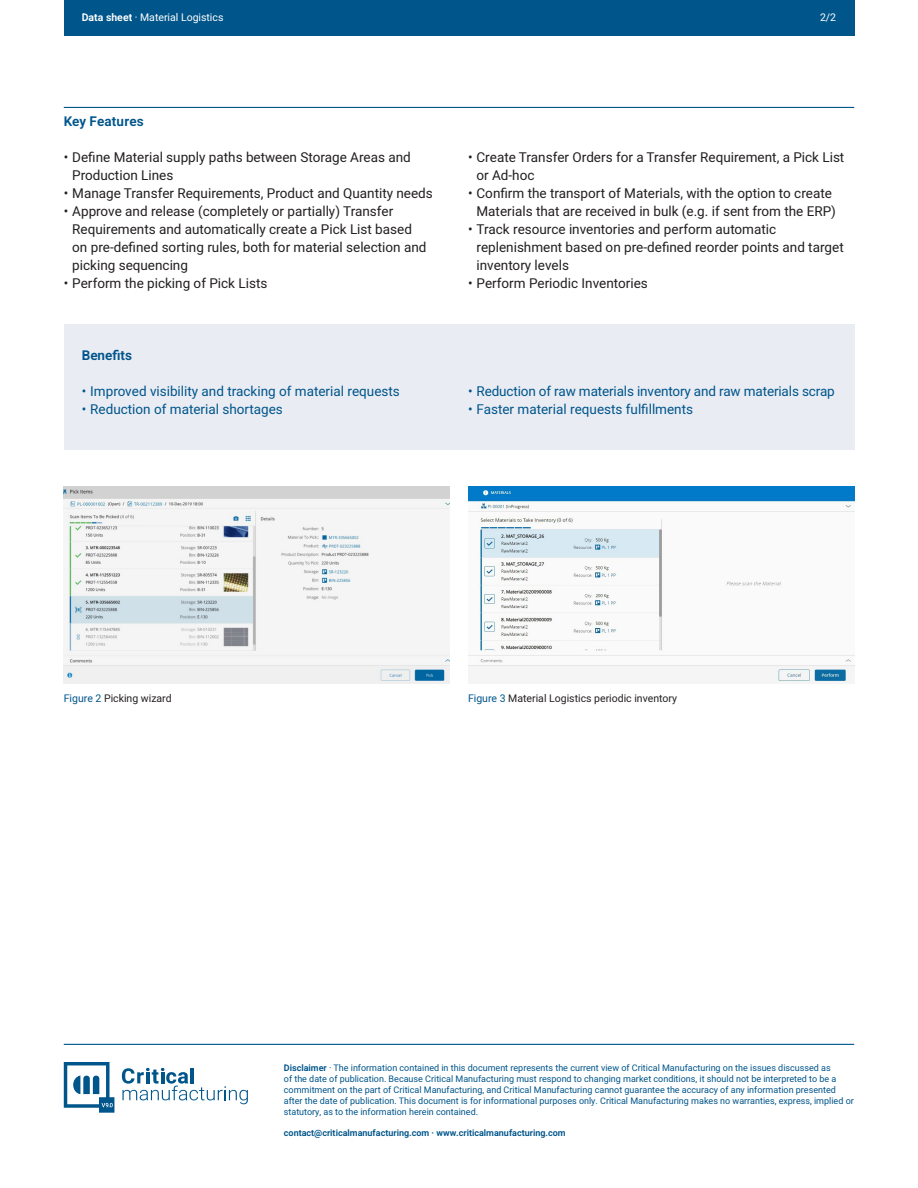
<style>
.page{position:relative;width:918px;height:1188px;background:#fff}
.page>*{position:absolute;margin:0;border:0;box-sizing:border-box;transform-origin:0 0}
.t1{font:13.5px/18px "Heebo";color:#231f20}
.t2{font:13.5px "Heebo";color:#00558b}
.Título_pequeno{font:600 13.5px "Heebo";letter-spacing:.01em;color:#00558b}
.Texto_corrido_9pt_Re{font:600 13.5px "Heebo";color:#00558b}
.Texto_corrido_9pt_Re-2{font:10.5px "Heebo";color:#231f20}
.Texto_corrido_9pt_Re-3{font:10.5px "Heebo";color:#fff}
.t3{font:9px/10.8px "Heebo";color:#00558b}
.t4{font:600 9px "Heebo";color:#00558b}
.s1{font-weight:600}
.s2{color:#00558b}
</style>
<div class="page">
<div style="left:64px;top:324px;width:790px;height:126px;background:#e9ecf3"></div>
<div style="left:64px;top:0;width:790px;height:36px;background:#00558b"></div>
<svg style="left:122px;top:1068px;width:126px;height:36px"></svg>
<svg style="left:64px;top:1062px;width:50px;height:51px"></svg>
<img style="left:64px;top:486px;width:386px;height:198px">
<hr style="left:64px;top:107px;width:790px;height:1px;background:#00558b">
<img style="left:468px;top:486px;width:386px;height:196px">
<hr style="left:64px;top:1044px;width:790px;height:1px;background:#00558b">
<p class="Texto_corrido_9pt_Re-3" style="left:82px;top:10px;width:143px"><span class="s1">Data sheet</span> · Material Logistics</p>
<p class="Texto_corrido_9pt_Re-3" style="left:820px;top:10px;width:18px">2/2</p>
<p class="Título_pequeno" style="left:64px;top:112px;width:81px">Key Features</p>
<p class="t1" style="left:72px;top:148px;width:340px;text-indent:-9px">• Define Material supply paths between Storage Areas and<br>Production Lines</p>
<p class="t1" style="left:64px;top:184px;width:371px">• Manage Transfer Requirements, Product and Quantity needs</p>
<p class="t1" style="left:72px;top:202px;width:356px;text-indent:-9px">• Approve and release (completely or partially) Transfer Requirements and automatically create a Pick List based on pre-defined sorting rules, both for material selection and picking sequencing</p>
<p class="t1" style="left:64px;top:274px;width:205px">• Perform the picking of Pick Lists</p>
<p class="Texto_corrido_9pt_Re" style="left:82px;top:346px;width:52px">Benefits</p>
<p class="t2" style="left:82px;top:382px;width:320px">• Improved visibility and tracking of material requests</p>
<p class="t2" style="left:82px;top:400px;width:203px">• Reduction of material shortages</p>
<p class="t1" style="left:477px;top:148px;width:369px;text-indent:-9px">• Create Transfer Orders for a Transfer Requirement, a Pick List or Ad-hoc</p>
<p class="t1" style="left:468px;top:184px;width:370px;text-align:right">• Confirm the transport of Materials, with the option to create<br>Materials that are received in bulk (e.g. if sent from the ERP)</p>
<p class="t1" style="left:477px;top:220px;width:369px;text-indent:-9px">• Track resource inventories and perform automatic replenishment based on pre-defined reorder points and target inventory levels</p>
<p class="t1" style="left:468px;top:274px;width:181px">• Perform Periodic Inventories</p>
<p class="t2" style="left:468px;top:382px;width:368px">• Reduction of raw materials inventory and raw materials scrap</p>
<p class="t2" style="left:468px;top:400px;width:227px">• Faster material requests fulfillments</p>
<p class="Texto_corrido_9pt_Re-2" style="left:64px;top:691px;width:109px"><span class="s2">Figure 2</span> Picking wizard</p>
<p class="Texto_corrido_9pt_Re-2" style="left:468px;top:691px;width:210px"><span class="s2">Figure 3</span> Material Logistics periodic inventory</p>
<p class="t3" style="left:284px;top:1063px;width:571px"><span class="s1">Disclaimer</span> · The information contained in this document represents the current view of Critical Manufacturing on the issues discussed as<br>of the date of publication. Because Critical Manufacturing must respond to changing market conditions, it should not be interpreted to be a commitment on the part of Critical Manufacturing, and Critical Manufacturing cannot guarantee the accuracy of any information presented after the date of publication. This document is for informational purposes only. Critical Manufacturing makes no warranties, express, implied or statutory, as to the information herein contained.</p>
<p class="t4" style="left:284px;top:1127px;width:283px">contact@criticalmanufacturing.com · www.criticalmanufacturing.com</p>
</div>
